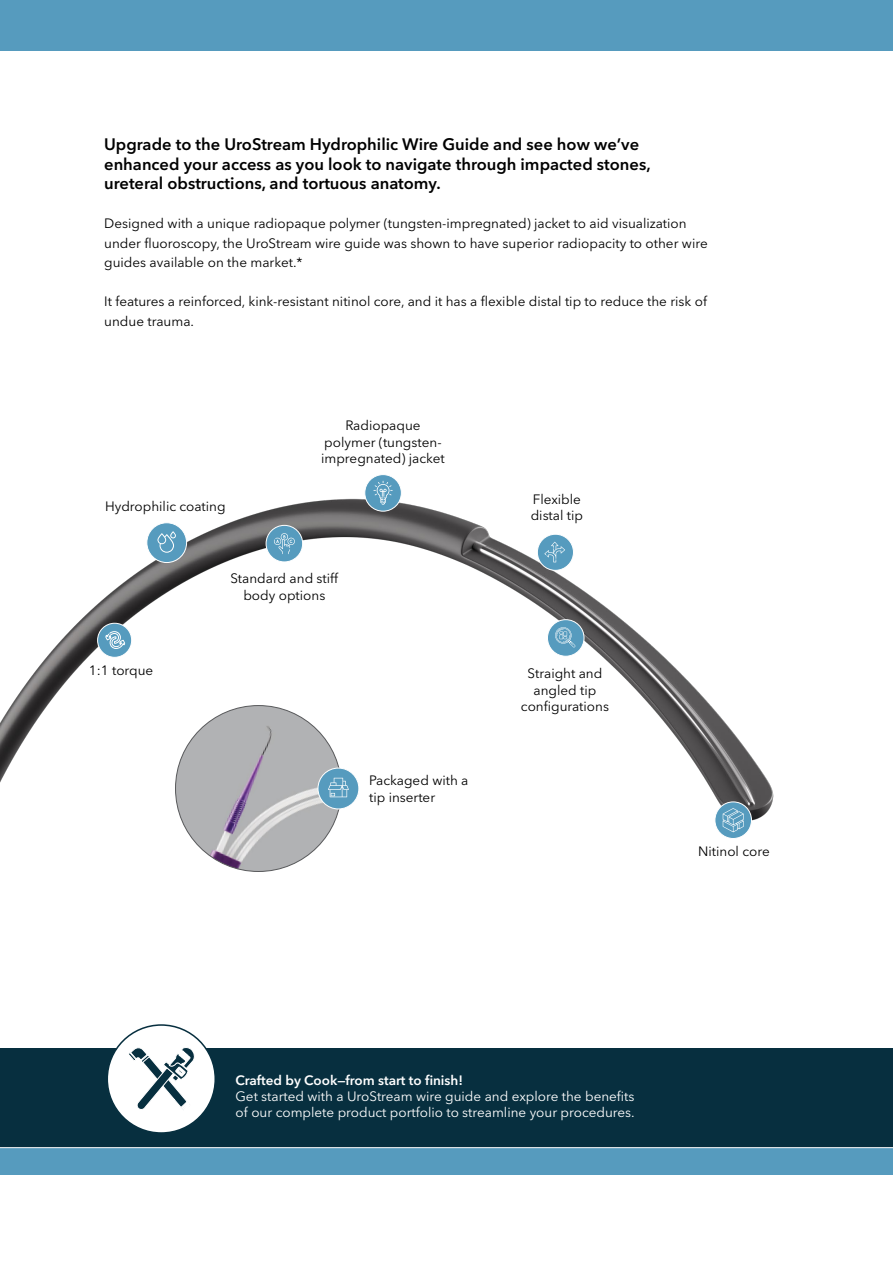
<style>
.page{position:relative;width:893px;height:1263px;background:#fff}
.page>*{position:absolute;margin:0;border:0;box-sizing:border-box;transform-origin:0 0}
.t1{font:600 16.5px/19.5px "Avenir Next LT Pro";color:#000}
.t2{font:13.5px/16.5px "Avenir Next LT Pro";color:#000}
.t3{font:13.5px/16.2px "Avenir Next LT Pro";color:#fff}
.t4{font:600 13.5px "Avenir Next LT Pro";color:#fff}
</style>
<div class="page">
<img style="left:0;top:476px;width:774px;height:572px">
<div style="left:0;top:0;width:893px;height:51px;background:#569bbe"></div>
<div style="left:0;top:1149px;width:893px;height:26px;background:#569bbe"></div>
<div style="left:547px;top:620px;width:37px;height:36px;background:#569bbe;border-radius:50%"></div>
<div style="left:547px;top:619px;width:37px;height:38px;border:1px solid #fff;border-radius:50%"></div>
<svg style="left:555px;top:627px;width:20px;height:20px"></svg>
<div style="left:715px;top:802px;width:36px;height:36px;background:#569bbe;border-radius:50%"></div>
<div style="left:714px;top:801px;width:38px;height:38px;border:1px solid #fff;border-radius:50%"></div>
<svg style="left:723px;top:808px;width:21px;height:24px"></svg>
<div style="left:365px;top:475px;width:36px;height:36px;background:#569bbe;border-radius:50%"></div>
<div style="left:364px;top:474px;width:38px;height:37px;border:1px solid #fff;border-radius:50%"></div>
<svg style="left:373px;top:481px;width:20px;height:24px"></svg>
<div style="left:0;top:1048px;width:893px;height:100px;background:#072f3f"></div>
<div style="left:107px;top:1025px;width:108px;height:108px;background:#fff;border-radius:50%"></div>
<div style="left:107px;top:1024px;width:109px;height:110px;border:2px solid #072f3f;border-radius:50%"></div>
<svg style="left:129px;top:1047px;width:66px;height:63px"></svg>
<hr style="left:0;top:1147px;width:893px;height:1px;background:#fff">
<div style="left:147px;top:523px;width:40px;height:39px;background:#569bbe;border-radius:50%"></div>
<div style="left:146px;top:522px;width:41px;height:41px;border:1px solid #fff;border-radius:50%"></div>
<svg style="left:157px;top:531px;width:19px;height:22px"></svg>
<div style="left:537px;top:534px;width:36px;height:36px;background:#569bbe;border-radius:50%"></div>
<div style="left:537px;top:534px;width:37px;height:37px;border:1px solid #fff;border-radius:50%"></div>
<svg style="left:544px;top:542px;width:21px;height:20px"></svg>
<div style="left:98px;top:623px;width:34px;height:34px;background:#569bbe;border-radius:50%"></div>
<div style="left:97px;top:623px;width:35px;height:35px;border:1px solid #fff;border-radius:50%"></div>
<svg style="left:105px;top:631px;width:20px;height:18px"></svg>
<div style="left:266px;top:525px;width:37px;height:37px;background:#569bbe;border-radius:50%"></div>
<div style="left:266px;top:525px;width:37px;height:37px;border:1px solid #fff;border-radius:50%"></div>
<svg style="left:274px;top:533px;width:21px;height:21px"></svg>
<img style="left:176px;top:705px;width:165px;height:166px;border-radius:83px">
<div style="left:318px;top:768px;width:41px;height:41px;background:#569bbe;border-radius:50%"></div>
<div style="left:318px;top:768px;width:41px;height:41px;border:1px solid #fff;border-radius:50%"></div>
<svg style="left:328px;top:778px;width:21px;height:19px"></svg>
<p class="t1" style="left:104px;top:135px;width:548px">Upgrade to the UroStream Hydrophilic Wire Guide and see how we’ve enhanced your access as you look to navigate through impacted stones, ureteral obstructions, and tortuous anatomy.</p>
<p class="t2" style="left:104px;top:214px;width:605px;line-height:19.5px">Designed with a unique radiopaque polymer (tungsten-impregnated) jacket to aid visualization under fluoroscopy, the UroStream wire guide was shown to have superior radiopacity to other wire guides available on the market.*</p>
<p class="t2" style="left:104px;top:292px;width:604px;line-height:19.5px">It features a reinforced, kink-resistant nitinol core, and it has a flexible distal tip to reduce the risk of undue trauma.</p>
<p class="t2" style="left:105px;top:498px;width:122px">Hydrophilic coating</p>
<p class="t2" style="left:321px;top:417px;width:125px;text-align:center">Radiopaque polymer (tungsten&shy;impregnated) jacket</p>
<p class="t2" style="left:89px;top:662px;width:66px">1:1 torque</p>
<p class="t2" style="left:230px;top:570px;width:109px;text-align:center">Standard and stiff body options</p>
<p class="t2" style="left:369px;top:772px;width:101px">Packaged with a tip inserter</p>
<p class="t2" style="left:531px;top:490px;width:54px">Flexible distal tip</p>
<p class="t2" style="left:521px;top:665px;width:90px;text-align:center">Straight and angled tip configurations</p>
<p class="t2" style="left:698px;top:843px;width:73px">Nitinol core</p>
<p class="t4" style="left:235px;top:1072px;width:229px">Crafted by Cook—from start to finish!</p>
<p class="t3" style="left:235px;top:1088px;width:401px">Get started with a UroStream wire guide and explore the benefits of our complete product portfolio to streamline your procedures.</p>
</div>
